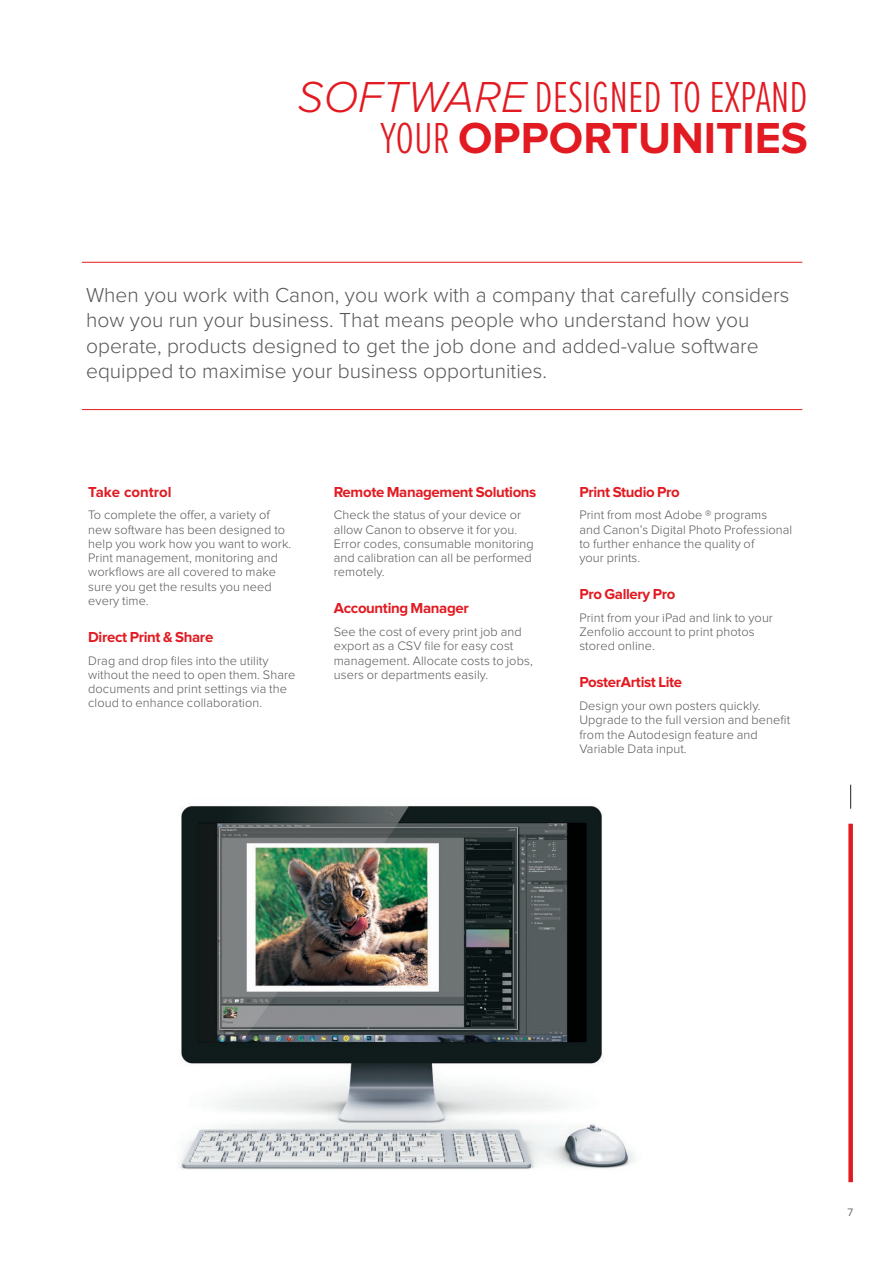
<style>
.page{position:relative;width:893px;height:1263px;background:#fff}
.page>*{position:absolute;margin:0;border:0;box-sizing:border-box;transform-origin:0 0}
.t1{font:300 45px "Proxima Nova Ex Cn";color:#e21a21}
.t2{font:700 45px "Proxima Nova";color:#e21a21}
.t3{font:300 21px/25.5px "Proxima Nova";color:#57585a}
.t4{font:700 15px "Proxima Nova";letter-spacing:-.025em;color:#e21a21}
.t5{font:700 15px "Proxima Nova";color:#e21a21}
.t6{font:300 12.75px/14.2px "Proxima Nova";letter-spacing:.005em;color:#57585a}
.t7{font:11.25px "Proxima Nova";color:#6c6d70}
.s1{font-family:"Proxima Nova";font-style:italic}
.s2{font-family:"Proxima Nova Ex Cn";font-weight:300}
</style>
<div class="page">
<div style="left:848px;top:824px;width:5px;height:358px;background:#e21a21"></div>
<svg style="left:850px;top:785px;width:1px;height:24px"></svg>
<hr style="left:82px;top:262px;width:720px;height:1px;background:#e21a21">
<hr style="left:82px;top:409px;width:720px;height:1px;background:#e21a21">
<img style="left:180px;top:804px;width:455px;height:366px">
<h1 class="t1" style="left:298px;top:77px;width:512px"><span class="s1">SOFTWARE</span> DESIGNED TO EXPAND</h1>
<h1 class="t2" style="left:380px;top:117px;width:106px"><span class="s2">YOUR</span> opportuniti</h1>
<h1 class="t2" style="left:755px;top:117px;width:49px">es</h1>
<p class="t3" style="left:86px;top:283px;width:705px">When you work with Canon, you work with a company that carefully considers how you run your business. That means people who understand how you operate, products designed to get the job done and added-value software equipped to maximise your business opportunities.</p>
<p class="t5" style="left:88px;top:485px;width:85px">Take control</p>
<p class="t6" style="left:88px;top:509px;width:205px">To complete the offer, a variety of new software has been designed to help you work how you want to work.<br>Print management, monitoring and workflows are all covered to make sure you get the results you need every time.</p>
<p class="t4" style="left:88px;top:630px;width:127px">Direct Print &amp; Share</p>
<p class="t6" style="left:88px;top:654px;width:209px">Drag and drop files into the utility without the need to open them. Share documents and print settings via the cloud to enhance collaboration.</p>
<p class="t4" style="left:334px;top:485px;width:204px">Remote Management Solutions</p>
<p class="t6" style="left:334px;top:509px;width:201px">Check the status of your device or allow Canon to observe it for you.<br>Error codes, consumable monitoring and calibration can all be performed remotely.</p>
<p class="t4" style="left:334px;top:601px;width:137px">Accounting Manager</p>
<p class="t6" style="left:334px;top:625px;width:200px">See the cost of every print job and export as a CSV file for easy cost management. Allocate costs to jobs, users or departments easily.</p>
<p class="t4" style="left:579px;top:485px;width:102px">Print Studio Pro</p>
<p class="t6" style="left:579px;top:509px;width:214px">Print from most Adobe ® programs<br>and Canon’s Digital Photo Professional to further enhance the quality of<br>your prints.</p>
<p class="t4" style="left:579px;top:587px;width:98px">Pro Gallery Pro</p>
<p class="t6" style="left:579px;top:611px;width:195px">Print from your iPad and link to your<br>Zenfolio account to print photos stored online.</p>
<p class="t4" style="left:579px;top:676px;width:104px">PosterArtist Lite</p>
<p class="t6" style="left:579px;top:699px;width:212px">Design your own posters quickly.<br>Upgrade to the full version and benefit from the Autodesign feature and<br>Variable Data input.</p>
<p class="t7" style="left:847px;top:1206px;width:7px">7</p>
</div>
